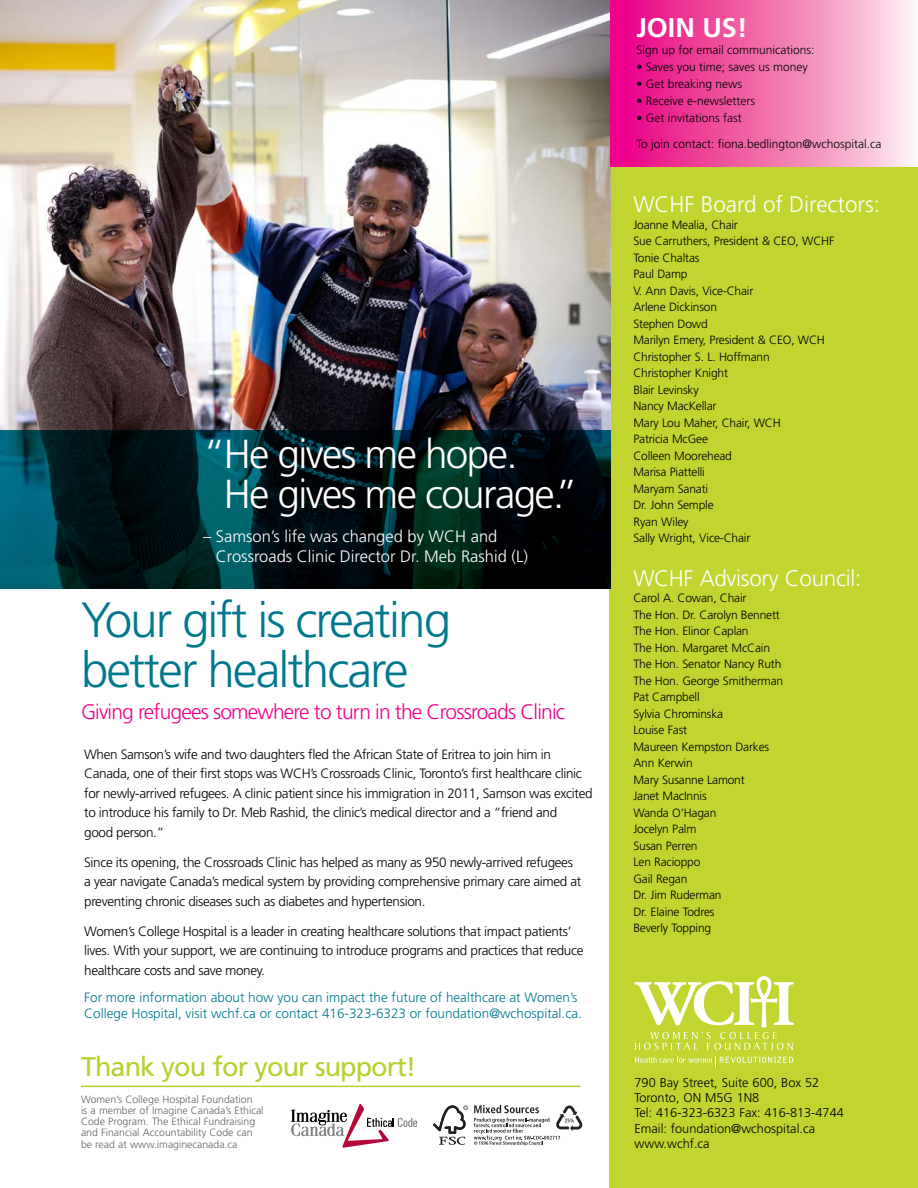
<style>
.page{position:relative;width:918px;height:1188px;background:#fff}
.page>*{position:absolute;margin:0;border:0;box-sizing:border-box;transform-origin:0 0}
.t1{font:300 49.5px/49.8px "Frutiger";letter-spacing:-.04em;color:#00788c}
.t2{font:300 40.5px/39.3px "Frutiger";letter-spacing:-.04em;color:#fff}
.t3{font:27px "Frutiger";letter-spacing:-.035em;color:#b8cf2e}
.t4{font:700 27px "Frutiger";color:#fff}
.t5{font:300 22.5px "Frutiger";letter-spacing:-.015em;color:#fff}
.t6{font:300 21px "Frutiger";letter-spacing:-.04em;color:#ec008c}
.t7{font:300 16.5px/19.8px "Frutiger";color:#fff}
.t8{font:300 13.5px/19.5px "Frutiger";letter-spacing:-.025em;color:#000}
.t9{font:300 13.5px/16.5px "Frutiger";color:#00788c}
.t10{font:300 12.75px "Frutiger";color:#000}
.t11{font:300 12px "Frutiger";letter-spacing:-.015em;color:#000}
.t12{font:300 10.5px/11.2px "Frutiger";color:#636466}
</style>
<div class="page">
<div style="left:610px;top:0;width:308px;height:1188px;background:#c1d42f"></div>
<hr style="left:81px;top:1086px;width:499px;height:1px;background:#b8cf2e">
<svg style="left:291px;top:1104px;width:126px;height:44px"></svg>
<svg style="left:433px;top:1104px;width:150px;height:42px"></svg>
<svg style="left:635px;top:1056px;width:158px;height:10px"></svg>
<svg style="left:634px;top:976px;width:160px;height:74px"></svg>
<img style="left:0;top:0;width:610px;height:430px">
<svg style="left:0;top:430px;width:610px;height:159px;background:#001f22"></svg>
<svg style="left:611px;top:0;width:307px;height:167px;background:#f272b2"></svg>
<p class="t2" style="left:224px;top:435px;width:356px;text-indent:-21px">“He gives me hope.<br>He gives me courage.”</p>
<p class="t7" style="left:216px;top:527px;width:314px;text-indent:-13px">– Samson’s life was changed by WCH and<br>Crossroads Clinic Director Dr. Meb Rashid (L)</p>
<p class="t1" style="left:81px;top:595px;width:372px">Your gift is creating better healthcare</p>
<p class="t6" style="left:81px;top:699px;width:486px">Giving refugees somewhere to turn in the Crossroads Clinic</p>
<p class="t8" style="left:84px;top:744px;width:510px">When Samson’s wife and two daughters fled the African State of Eritrea to join him in Canada, one of their first stops was WCH’s Crossroads Clinic, Toronto’s first healthcare clinic for newly-arrived refugees. A clinic patient since his immigration in 2011, Samson was excited to introduce his family to Dr. Meb Rashid, the clinic’s medical director and a “friend and<br>good person.”</p>
<p class="t8" style="left:84px;top:852px;width:499px">Since its opening, the Crossroads Clinic has helped as many as 950 newly-arrived refugees a year navigate Canada’s medical system by providing comprehensive primary care aimed at preventing chronic diseases such as diabetes and hypertension.</p>
<p class="t8" style="left:84px;top:921px;width:501px">Women’s College Hospital is a leader in creating healthcare solutions that impact patients’ lives. With your support, we are continuing to introduce programs and practices that reduce healthcare costs and save money.</p>
<p class="t9" style="left:84px;top:989px;width:499px">For more information about how you can impact the future of healthcare at Women’s<br>College Hospital, visit wchf.ca or contact 416-323-6323 or foundation@wchospital.ca.</p>
<p class="t3" style="left:81px;top:1051px;width:337px">Thank you for your support!</p>
<p class="t12" style="left:81px;top:1093px;width:184px">Women’s College Hospital Foundation<br>is a member of Imagine Canada’s Ethical Code Program. The Ethical Fundraising and Financial Accountability Code can be read at www.imaginecanada.ca</p>
<p class="t4" style="left:636px;top:11px;width:113px">JOIN US!</p>
<p class="t11" style="left:636px;top:43px;width:180px">Sign up for email communications:</p>
<p class="t11" style="left:636px;top:60px;width:173px">• Saves you time; saves us money</p>
<p class="t11" style="left:636px;top:77px;width:107px">• Get breaking news</p>
<p class="t11" style="left:636px;top:94px;width:120px">• Receive e-newsletters</p>
<p class="t11" style="left:636px;top:111px;width:107px">• Get invitations fast</p>
<p class="t11" style="left:636px;top:137px;width:246px">To join contact: fiona.bedlington@wchospital.ca</p>
<p class="t5" style="left:633px;top:192px;width:248px">WCHF Board of Directors:</p>
<p class="t11" style="left:633px;top:218px;width:106px">Joanne Mealia, Chair</p>
<p class="t11" style="left:633px;top:234px;width:203px">Sue Carruthers, President &amp; CEO, WCHF</p>
<p class="t11" style="left:633px;top:251px;width:68px">Tonie Chaltas</p>
<p class="t11" style="left:633px;top:267px;width:56px">Paul Damp</p>
<p class="t11" style="left:633px;top:284px;width:122px">V. Ann Davis, Vice-Chair</p>
<p class="t11" style="left:633px;top:300px;width:85px">Arlene Dickinson</p>
<p class="t11" style="left:633px;top:317px;width:76px">Stephen Dowd</p>
<p class="t11" style="left:633px;top:333px;width:193px">Marilyn Emery, President &amp; CEO, WCH</p>
<p class="t11" style="left:633px;top:350px;width:138px">Christopher S. L. Hoffmann</p>
<p class="t11" style="left:633px;top:366px;width:96px">Christopher Knight</p>
<p class="t11" style="left:633px;top:383px;width:67px">Blair Levinsky</p>
<p class="t11" style="left:633px;top:399px;width:85px">Nancy MacKellar</p>
<p class="t11" style="left:633px;top:416px;width:149px">Mary Lou Maher, Chair, WCH</p>
<p class="t11" style="left:633px;top:432px;width:76px">Patricia McGee</p>
<p class="t11" style="left:633px;top:449px;width:100px">Colleen Moorehead</p>
<p class="t11" style="left:633px;top:465px;width:73px">Marisa Piattelli</p>
<p class="t11" style="left:633px;top:482px;width:76px">Maryam Sanati</p>
<p class="t11" style="left:633px;top:498px;width:82px">Dr. John Semple</p>
<p class="t11" style="left:633px;top:515px;width:57px">Ryan Wiley</p>
<p class="t11" style="left:633px;top:531px;width:119px">Sally Wright, Vice-Chair</p>
<p class="t5" style="left:633px;top:565px;width:229px">WCHF Advisory Council:</p>
<p class="t11" style="left:633px;top:591px;width:115px">Carol A. Cowan, Chair</p>
<p class="t11" style="left:633px;top:608px;width:148px">The Hon. Dr. Carolyn Bennett</p>
<p class="t11" style="left:633px;top:624px;width:117px">The Hon. Elinor Caplan</p>
<p class="t11" style="left:633px;top:641px;width:138px">The Hon. Margaret McCain</p>
<p class="t11" style="left:633px;top:657px;width:150px">The Hon. Senator Nancy Ruth</p>
<p class="t11" style="left:633px;top:674px;width:151px">The Hon. George Smitherman</p>
<p class="t11" style="left:633px;top:690px;width:68px">Pat Campbell</p>
<p class="t11" style="left:633px;top:707px;width:91px">Sylvia Chrominska</p>
<p class="t11" style="left:633px;top:723px;width:55px">Louise Fast</p>
<p class="t11" style="left:633px;top:740px;width:137px">Maureen Kempston Darkes</p>
<p class="t11" style="left:633px;top:756px;width:61px">Ann Kerwin</p>
<p class="t11" style="left:633px;top:773px;width:113px">Mary Susanne Lamont</p>
<p class="t11" style="left:633px;top:789px;width:75px">Janet MacInnis</p>
<p class="t11" style="left:633px;top:806px;width:85px">Wanda O’Hagan</p>
<p class="t11" style="left:633px;top:822px;width:65px">Jocelyn Palm</p>
<p class="t11" style="left:633px;top:839px;width:66px">Susan Perren</p>
<p class="t11" style="left:633px;top:855px;width:69px">Len Racioppo</p>
<p class="t11" style="left:633px;top:872px;width:56px">Gail Regan</p>
<p class="t11" style="left:633px;top:888px;width:90px">Dr. Jim Ruderman</p>
<p class="t11" style="left:633px;top:905px;width:83px">Dr. Elaine Todres</p>
<p class="t11" style="left:633px;top:921px;width:79px">Beverly Topping</p>
<p class="t10" style="left:634px;top:1075px;width:186px">790 Bay Street, Suite 600, Box 52</p>
<p class="t10" style="left:634px;top:1090px;width:126px">Toronto, ON M5G 1N8</p>
<p class="t10" style="left:634px;top:1106px;width:211px">Tel: 416-323-6323 Fax: 416-813-4744</p>
<p class="t10" style="left:634px;top:1121px;width:182px">Email: foundation@wchospital.ca</p>
<p class="t10" style="left:634px;top:1136px;width:77px">www.wchf.ca</p>
</div>
